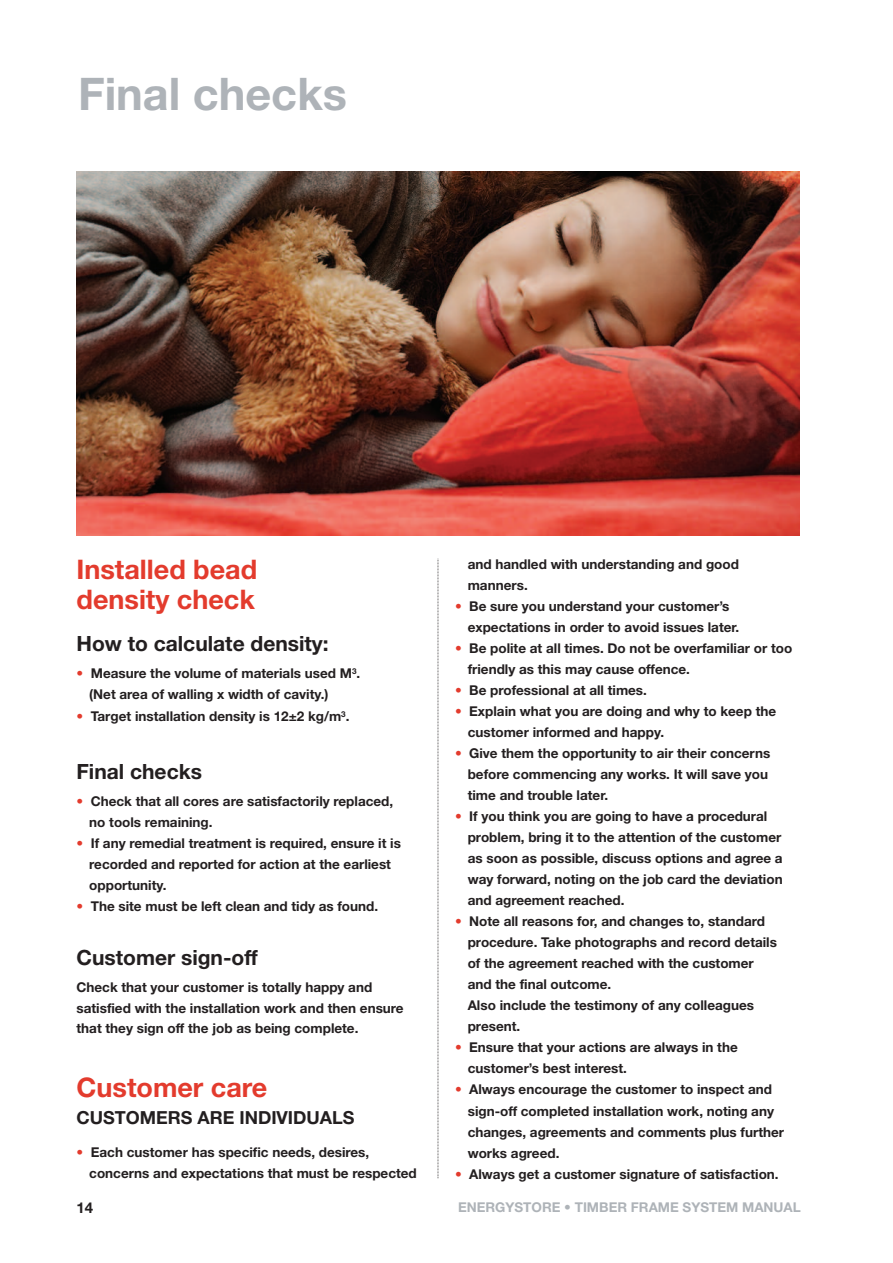
<style>
.page{position:relative;width:893px;height:1263px;background:#fff}
.page>*{position:absolute;margin:0;border:0;box-sizing:border-box;transform-origin:0 0}
.t1{font:700 45px "Helvetica Neue";color:#aeb3b8}
.t2{font:700 27px/30px "Helvetica Neue";color:#e33b2d}
.t3{font:700 21px "Helvetica Neue";color:#231f20}
.t4{font:700 18px "Helvetica Neue";color:#231f20}
.t5{font:700 15px "Helvetica Neue";color:#231f20}
.t6{font:700 13.5px/21px "Helvetica Neue";color:#231f20}
.t7{font:700 13.5px "Helvetica Neue";color:#aeb3b8}
.s1{color:#e33b2d}
</style>
<div class="page">
<svg style="left:438px;top:559px;width:1px;height:619px"></svg>
<img style="left:77px;top:171px;width:722px;height:365px">
<h1 class="t1" style="left:78px;top:78px;width:270px">Final checks</h1>
<h2 class="t2" style="left:77px;top:557px;width:182px">Installed bead density check</h2>
<h3 class="t3" style="left:77px;top:636px;width:254px">How to calculate density:</h3>
<p class="t6" style="left:89px;top:664px;width:272px;text-indent:-13px"><span class="s1">•</span> Measure the volume of materials used M<sup>3</sup>. (Net area of walling x width of cavity.)</p>
<p class="t6" style="left:77px;top:707px;width:275px"><span class="s1">•</span> Target installation density is 12±2 kg/m<sup>3</sup>.</p>
<h3 class="t3" style="left:77px;top:763px;width:127px">Final checks</h3>
<p class="t6" style="left:89px;top:791px;width:305px;text-indent:-13px"><span class="s1">•</span> Check that all cores are satisfactorily replaced, no tools remaining.</p>
<p class="t6" style="left:89px;top:833px;width:313px;text-indent:-13px"><span class="s1">•</span> If any remedial treatment is required, ensure it is recorded and reported for action at the earliest opportunity.</p>
<p class="t6" style="left:77px;top:896px;width:303px"><span class="s1">•</span> The site must be left clean and tidy as found.</p>
<h3 class="t3" style="left:77px;top:949px;width:183px">Customer sign-off</h3>
<p class="t6" style="left:77px;top:978px;width:329px">Check that your customer is totally happy and satisfied with the installation work and then ensure that they sign off the job as being complete.</p>
<h2 class="t2" style="left:77px;top:1074px;width:192px">Customer care</h2>
<h3 class="t4" style="left:77px;top:1111px;width:280px">CUSTOMERS ARE INDIVIDUALS</h3>
<p class="t6" style="left:89px;top:1142px;width:329px;text-indent:-13px"><span class="s1">•</span> Each customer has specific needs, desires, concerns and expectations that must be respected</p>
<p class="t6" style="left:468px;top:555px;width:273px">and handled with understanding and good manners.</p>
<p class="t6" style="left:468px;top:597px;width:273px;text-indent:-13px"><span class="s1">•</span> Be sure you understand your customer’s expectations in order to avoid issues later.</p>
<p class="t6" style="left:468px;top:639px;width:326px;text-indent:-13px"><span class="s1">•</span> Be polite at all times. Do not be overfamiliar or too friendly as this may cause offence.</p>
<p class="t6" style="left:455px;top:681px;width:193px"><span class="s1">•</span> Be professional at all times.</p>
<p class="t6" style="left:468px;top:702px;width:310px;text-indent:-13px"><span class="s1">•</span> Explain what you are doing and why to keep the customer informed and happy.</p>
<p class="t6" style="left:468px;top:744px;width:304px;text-indent:-13px"><span class="s1">•</span> Give them the opportunity to air their concerns before commencing any works. It will save you time and trouble later.</p>
<p class="t6" style="left:468px;top:807px;width:316px;text-indent:-13px"><span class="s1">•</span> If you think you are going to have a procedural problem, bring it to the attention of the customer as soon as possible, discuss options and agree a way forward, noting on the job card the deviation and agreement reached.</p>
<p class="t6" style="left:468px;top:912px;width:311px;text-indent:-13px"><span class="s1">•</span> Note all reasons for, and changes to, standard procedure. Take photographs and record details of the agreement reached with the customer and the final outcome.<br>Also include the testimony of any colleagues present.</p>
<p class="t6" style="left:468px;top:1038px;width:272px;text-indent:-13px"><span class="s1">•</span> Ensure that your actions are always in the customer’s best interest.</p>
<p class="t6" style="left:468px;top:1080px;width:318px;text-indent:-13px"><span class="s1">•</span> Always encourage the customer to inspect and sign-off completed installation work, noting any changes, agreements and comments plus further works agreed.</p>
<p class="t6" style="left:455px;top:1164px;width:325px"><span class="s1">•</span> Always get a customer signature of satisfaction.</p>
<p class="t5" style="left:77px;top:1203px;width:18px">14</p>
<p class="t7" style="left:458px;top:1203px;width:344px">ENERGYSTORE • TIMBER FRAME SYSTEM MANUAL</p>
</div>
